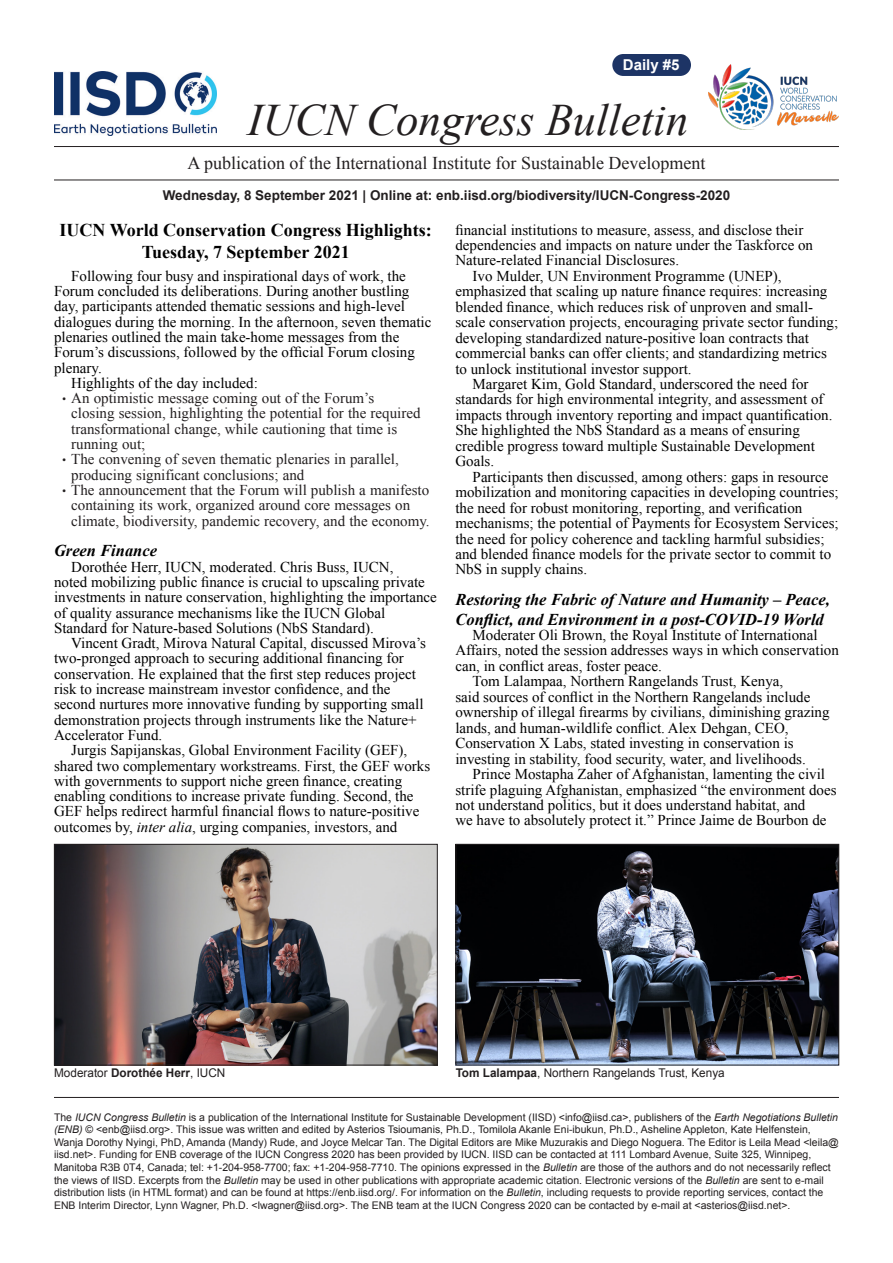
<style>
.page{position:relative;width:893px;height:1263px;background:#fff}
.page>*{position:absolute;margin:0;border:0;box-sizing:border-box;transform-origin:0 0}
.t1{font:italic 45px "Times New Roman";color:#231f20}
.t2{font:18px "Times New Roman";color:#231f20}
.ENB_-_Headline_2{font:700 18px/21.6px "Times New Roman";color:#000;text-align:center}
.ENB_-_Headline_3{font:italic 700 16.5px/19.8px "Times New Roman";color:#000}
.ENB_-_Body{font:15px/15.5px "Times New Roman";color:#000}
.t3{font:15px/15.3px "Times New Roman";color:#231f20}
.t4{font:700 15px "Arial";color:#fff}
.t5{font:700 13.5px "Arial";color:#231f20}
.t6{font:12px "Arial";color:#231f20}
.t7{font:10.5px/12.6px "Arial";color:#231f20}
.s1{font-family:"Lucida Sans Unicode"}
.s2{font-style:italic}
.s3{font-weight:700}
</style>
<div class="page">
<hr style="left:54px;top:146px;width:785px;height:1px;background:#231f20">
<hr style="left:54px;top:180px;width:785px;height:1px;background:#231f20">
<hr style="left:54px;top:1097px;width:785px;height:1px;background:#231f20">
<div style="left:612px;top:54px;width:79px;height:22px;background:#1d3465;border-radius:11px"></div>
<img style="left:708px;top:64px;width:131px;height:66px">
<img style="left:54px;top:71px;width:163px;height:64px">
<img style="left:56px;top:846px;width:379px;height:217px">
<div style="left:54px;top:844px;width:383px;height:221px;border:1px solid #231f20"></div>
<img style="left:458px;top:846px;width:379px;height:217px">
<div style="left:456px;top:844px;width:383px;height:221px;border:1px solid #231f20"></div>
<p class="t4" style="left:623px;top:55px;width:58px">Daily #5</p>
<h1 class="t1" style="left:247px;top:89px;width:442px">IUCN Congress Bulletin</h1>
<p class="t2" style="left:188px;top:151px;width:519px">A publication of the International Institute for Sustainable Development</p>
<p class="t5" style="left:163px;top:186px;width:569px">Wednesday, 8 September 2021 | Online at: enb.iisd.org/biodiversity/IUCN-Congress-2020</p>
<p class="ENB_-_Headline_2" style="left:59px;top:219px;width:374px">IUCN World Conservation Congress Highlights:<br>Tuesday, 7 September 2021</p>
<p class="ENB_-_Body" style="left:54px;top:268px;width:379px;text-indent:17px">Following four busy and inspirational days of work, the Forum concluded its deliberations. During another bustling day, participants attended thematic sessions and high-level dialogues during the morning. In the afternoon, seven thematic plenaries outlined the main take-home messages from the Forum’s discussions, followed by the official Forum closing plenary.</p>
<p class="ENB_-_Body" style="left:71px;top:375px;width:188px">Highlights of the day included:</p>
<p class="t3" style="left:71px;top:390px;width:351px;text-indent:-12px"><span class="s1">•</span> An optimistic message coming out of the Forum’s closing session, highlighting the potential for the required transformational change, while cautioning that time is running out;</p>
<p class="t3" style="left:71px;top:451px;width:329px;text-indent:-12px"><span class="s1">•</span> The convening of seven thematic plenaries in parallel, producing significant conclusions; and</p>
<p class="t3" style="left:71px;top:482px;width:360px;text-indent:-12px"><span class="s1">•</span> The announcement that the Forum will publish a manifesto containing its work, organized around core messages on climate, biodiversity, pandemic recovery, and the economy.</p>
<p class="ENB_-_Headline_3" style="left:54px;top:540px;width:105px">Green Finance</p>
<p class="ENB_-_Body" style="left:54px;top:559px;width:384px;text-indent:17px">Dorothée Herr, IUCN, moderated. Chris Buss, IUCN,<br>noted mobilizing public finance is crucial to upscaling private investments in nature conservation, highlighting the importance of quality assurance mechanisms like the IUCN Global Standard for Nature-based Solutions (NbS Standard).</p>
<p class="ENB_-_Body" style="left:54px;top:635px;width:374px;text-indent:17px">Vincent Gradt, Mirova Natural Capital, discussed Mirova’s two-pronged approach to securing additional financing for conservation. He explained that the first step reduces project risk to increase mainstream investor confidence, and the second nurtures more innovative funding by supporting small demonstration projects through instruments like the Nature+ Accelerator Fund.</p>
<p class="ENB_-_Body" style="left:54px;top:742px;width:378px;text-indent:17px">Jurgis Sapijanskas, Global Environment Facility (GEF), shared two complementary workstreams. First, the GEF works with governments to support niche green finance, creating enabling conditions to increase private funding. Second, the GEF helps redirect harmful financial flows to nature-positive outcomes by, <span class="s2">inter alia</span>, urging companies, investors, and</p>
<p class="ENB_-_Body" style="left:455px;top:222px;width:359px">financial institutions to measure, assess, and disclose their dependencies and impacts on nature under the Taskforce on<br>Nature-related Financial Disclosures.</p>
<p class="ENB_-_Body" style="left:455px;top:268px;width:384px;text-indent:17px">Ivo Mulder, UN Environment Programme (UNEP), emphasized that scaling up nature finance requires: increasing blended finance, which reduces risk of unproven and small&shy;scale conservation projects, encouraging private sector funding; developing standardized nature-positive loan contracts that commercial banks can offer clients; and standardizing metrics to unlock institutional investor support.</p>
<p class="ENB_-_Body" style="left:455px;top:376px;width:379px;text-indent:17px">Margaret Kim, Gold Standard, underscored the need for standards for high environmental integrity, and assessment of impacts through inventory reporting and impact quantification.<br>She highlighted the NbS Standard as a means of ensuring credible progress toward multiple Sustainable Development Goals.</p>
<p class="ENB_-_Body" style="left:455px;top:469px;width:385px;text-indent:17px">Participants then discussed, among others: gaps in resource mobilization and monitoring capacities in developing countries; the need for robust monitoring, reporting, and verification mechanisms; the potential of Payments for Ecosystem Services; the need for policy coherence and tackling harmful subsidies; and blended finance models for the private sector to commit to NbS in supply chains.</p>
<p class="ENB_-_Headline_3" style="left:455px;top:589px;width:376px">Restoring the Fabric of Nature and Humanity – Peace,<br>Conflict, and Environment in a post-COVID-19 World</p>
<p class="ENB_-_Body" style="left:455px;top:627px;width:385px;text-indent:17px">Moderater Oli Brown, the Royal Institute of International<br>Affairs, noted the session addresses ways in which conservation can, in conflict areas, foster peace.</p>
<p class="ENB_-_Body" style="left:455px;top:673px;width:376px;text-indent:17px">Tom Lalampaa, Northern Rangelands Trust, Kenya,<br>said sources of conflict in the Northern Rangelands include ownership of illegal firearms by civilians, diminishing grazing lands, and human-wildlife conflict. Alex Dehgan, CEO, Conservation X Labs, stated investing in conservation is investing in stability, food security, water, and livelihoods.</p>
<p class="ENB_-_Body" style="left:455px;top:766px;width:383px;text-indent:17px">Prince Mostapha Zaher of Afghanistan, lamenting the civil strife plaguing Afghanistan, emphasized “the environment does not understand politics, but it does understand habitat, and<br>we have to absolutely protect it.” Prince Jaime de Bourbon de</p>
<p class="t6" style="left:54px;top:1065px;width:173px">Moderator <span class="s3">Dorothée Herr</span>, IUCN</p>
<p class="t6" style="left:456px;top:1065px;width:271px"><span class="s3">Tom Lalampaa</span>, Northern Rangelands Trust, Kenya</p>
<p class="t7" style="left:54px;top:1111px;width:786px">The <span class="s2">IUCN Congress Bulletin</span> is a publication of the International Institute for Sustainable Development (IISD) &lt;info@iisd.ca&gt;, publishers of the <span class="s2">Earth Negotiations Bulletin (ENB)</span> © &lt;enb@iisd.org&gt;. This issue was written and edited by Asterios Tsioumanis, Ph.D., Tomilola Akanle Eni-ibukun, Ph.D., Asheline Appleton, Kate Helfenstein, Wanja Dorothy Nyingi, PhD, Amanda (Mandy) Rude, and Joyce Melcar Tan. The Digital Editors are Mike Muzurakis and Diego Noguera. The Editor is Leila Mead &lt;leila@ iisd.net&gt;. Funding for ENB coverage of the IUCN Congress 2020 has been provided by IUCN. IISD can be contacted at 111 Lombard Avenue, Suite 325, Winnipeg, Manitoba R3B 0T4, Canada; tel: +1-204-958-7700; fax: +1-204-958-7710. The opinions expressed in the <span class="s2">Bulletin</span> are those of the authors and do not necessarily reflect the views of IISD. Excerpts from the <span class="s2">Bulletin</span> may be used in other publications with appropriate academic citation. Electronic versions of the <span class="s2">Bulletin</span> are sent to e-mail distribution lists (in HTML format) and can be found at https://enb.iisd.org/. For information on the <span class="s2">Bulletin</span>, including requests to provide reporting services, contact the ENB Interim Director, Lynn Wagner, Ph.D. &lt;lwagner@iisd.org&gt;. The ENB team at the IUCN Congress 2020 can be contacted by e-mail at &lt;asterios@iisd.net&gt;.</p>
</div>
